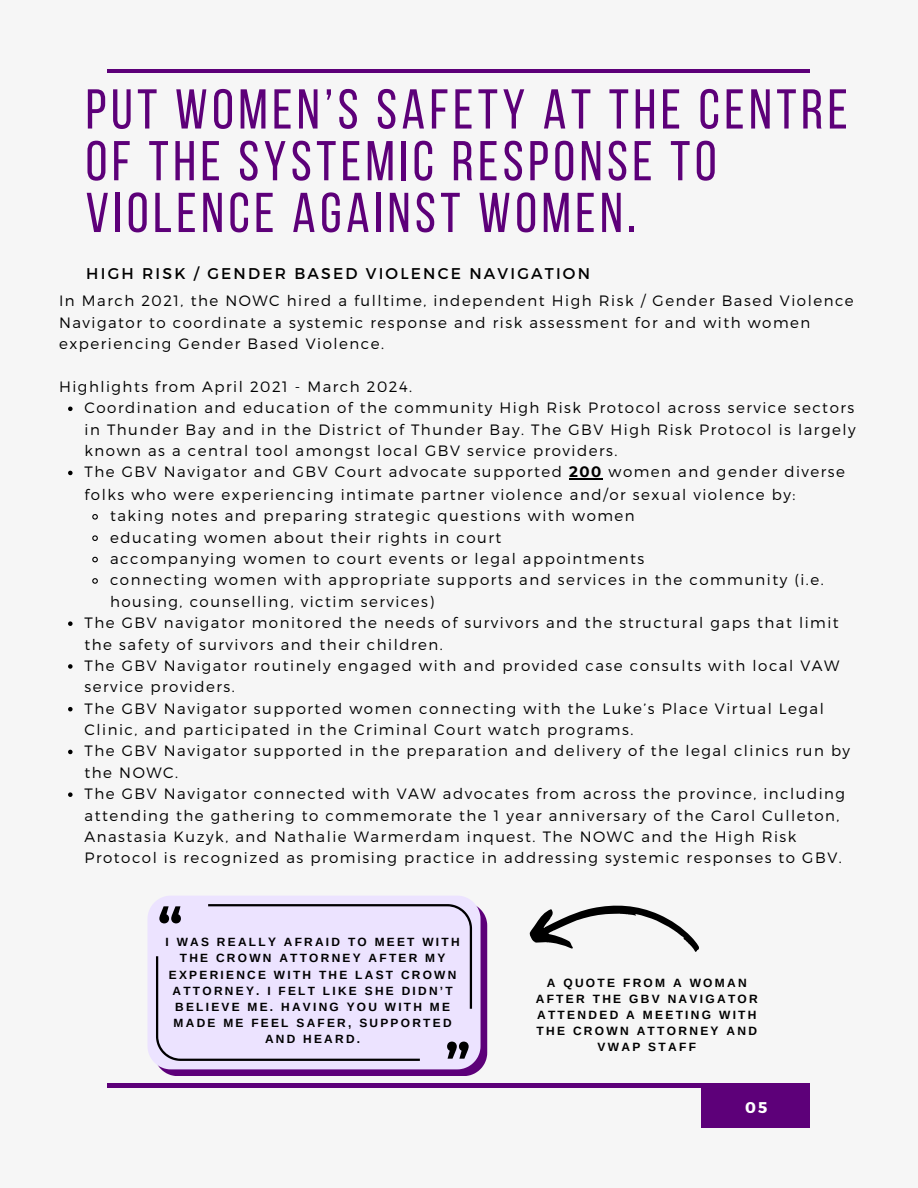
<style>
.page{position:relative;width:918px;height:1188px;background:#f6f6f6}
.page>*{position:absolute;margin:0;border:0;box-sizing:border-box;transform-origin:0 0}
.t1{font:55.95px/51.8px "Bebas Neue";letter-spacing:.08em;color:#5d0079}
.t2{font:15.6px "Montserrat";letter-spacing:.14em;color:#000}
.t3{font:700 15.6px "Montserrat";color:#fff}
.t4{font:300 15px/21.3px "Montserrat";letter-spacing:.1em;color:#000}
.t5{font:700 12px/16px "Arimo";letter-spacing:.19em;color:#000;text-align:center}
.t6{font:700 11.85px/16px "Arimo";letter-spacing:.19em;color:#000;text-align:center}
.s1{font-weight:700}
</style>
<div class="page">
<hr style="left:107px;top:69px;width:703px;height:4px;background:#5d0079">
<div style="left:701px;top:1084px;width:108px;height:44px;background:#5d0079"></div>
<hr style="left:107px;top:1084px;width:703px;height:3px;background:#5d0079">
<svg style="left:68px;top:407px;width:5px;height:4px"></svg>
<svg style="left:68px;top:471px;width:5px;height:4px"></svg>
<hr style="left:569px;top:479px;width:34px;height:1px;background:#000">
<svg style="left:92px;top:514px;width:6px;height:6px"></svg>
<svg style="left:92px;top:535px;width:6px;height:6px"></svg>
<svg style="left:92px;top:556px;width:6px;height:7px"></svg>
<svg style="left:92px;top:578px;width:6px;height:6px"></svg>
<svg style="left:68px;top:621px;width:5px;height:5px"></svg>
<svg style="left:68px;top:664px;width:5px;height:5px"></svg>
<svg style="left:68px;top:707px;width:5px;height:4px"></svg>
<svg style="left:68px;top:750px;width:5px;height:4px"></svg>
<svg style="left:68px;top:792px;width:5px;height:5px"></svg>
<svg style="left:161px;top:910px;width:326px;height:166px;background:#6a1584"></svg>
<svg style="left:148px;top:896px;width:333px;height:173px;background:#e8ddfb"></svg>
<div style="left:156px;top:904px;width:316px;height:157px;background:#ece3ff"></div>
<svg style="left:529px;top:905px;width:170px;height:47px"></svg>
<h1 class="t1" style="left:86px;top:89px;width:764px">PUT WOMEN’S SAFETY AT THE CENTRE<br>OF THE SYSTEMIC RESPONSE TO<br>VIOLENCE AGAINST WOMEN.</h1>
<h2 class="t2" style="left:86px;top:263px;width:505px">HIGH RISK / GENDER BASED VIOLENCE NAVIGATION</h2>
<h3 class="t4" style="left:59px;top:290px;width:796px">In March 2021, the NOWC hired a fulltime, independent High Risk / Gender Based Violence<br>Navigator to coordinate a systemic response and risk assessment for and with women experiencing Gender Based Violence.</h3>
<h3 class="t4" style="left:59px;top:375px;width:355px">Highlights from April 2021 - March 2024.</h3>
<p class="t4" style="left:85px;top:397px;width:773px;text-align:justify">Coordination and education of the community High Risk Protocol across service sectors in Thunder Bay and in the District of Thunder Bay. The GBV High Risk Protocol is largely known as a central tool amongst local GBV service providers.</p>
<p class="t4" style="left:85px;top:460px;width:762px;line-height:22.5px">The GBV Navigator and GBV Court advocate supported <span class="s1">200</span> women and gender diverse folks who were experiencing intimate partner violence and/or sexual violence by:</p>
<p class="t4" style="left:110px;top:505px;width:536px">taking notes and preparing strategic questions with women educating women about their rights in court<br>accompanying women to court events or legal appointments</p>
<p class="t4" style="left:110px;top:569px;width:715px">connecting women with appropriate supports and services in the community (i.e. housing, counselling, victim services)</p>
<p class="t4" style="left:85px;top:611px;width:756px">The GBV navigator monitored the needs of survivors and the structural gaps that limit the safety of survivors and their children.</p>
<p class="t4" style="left:85px;top:654px;width:756px">The GBV Navigator routinely engaged with and provided case consults with local VAW service providers.</p>
<p class="t4" style="left:85px;top:697px;width:741px">The GBV Navigator supported women connecting with the Luke’s Place Virtual Legal<br>Clinic, and participated in the Criminal Court watch programs.</p>
<p class="t4" style="left:85px;top:740px;width:767px">The GBV Navigator supported in the preparation and delivery of the legal clinics run by the NOWC.</p>
<p class="t4" style="left:85px;top:782px;width:762px">The GBV Navigator connected with VAW advocates from across the province, including attending the gathering to commemorate the 1 year anniversary of the Carol Culleton, Anastasia Kuzyk, and Nathalie Warmerdam inquest. The NOWC and the High Risk Protocol is recognized as promising practice in addressing systemic responses to GBV.</p>
<p class="t6" style="left:166px;top:934px;width:296px">I WAS REALLY AFRAID TO MEET WITH<br>THE CROWN ATTORNEY AFTER MY<br>EXPERIENCE WITH THE LAST CROWN<br>ATTORNEY. I FELT LIKE SHE DIDN’T<br>BELIEVE ME. HAVING YOU WITH ME<br>MADE ME FEEL SAFER, SUPPORTED<br>AND HEARD.</p>
<p class="t5" style="left:536px;top:975px;width:224px">A QUOTE FROM A WOMAN<br>AFTER THE GBV NAVIGATOR<br>ATTENDED A MEETING WITH<br>THE CROWN ATTORNEY AND<br>VWAP STAFF</p>
<p class="t3" style="left:745px;top:1097px;width:24px">05</p>
</div>
